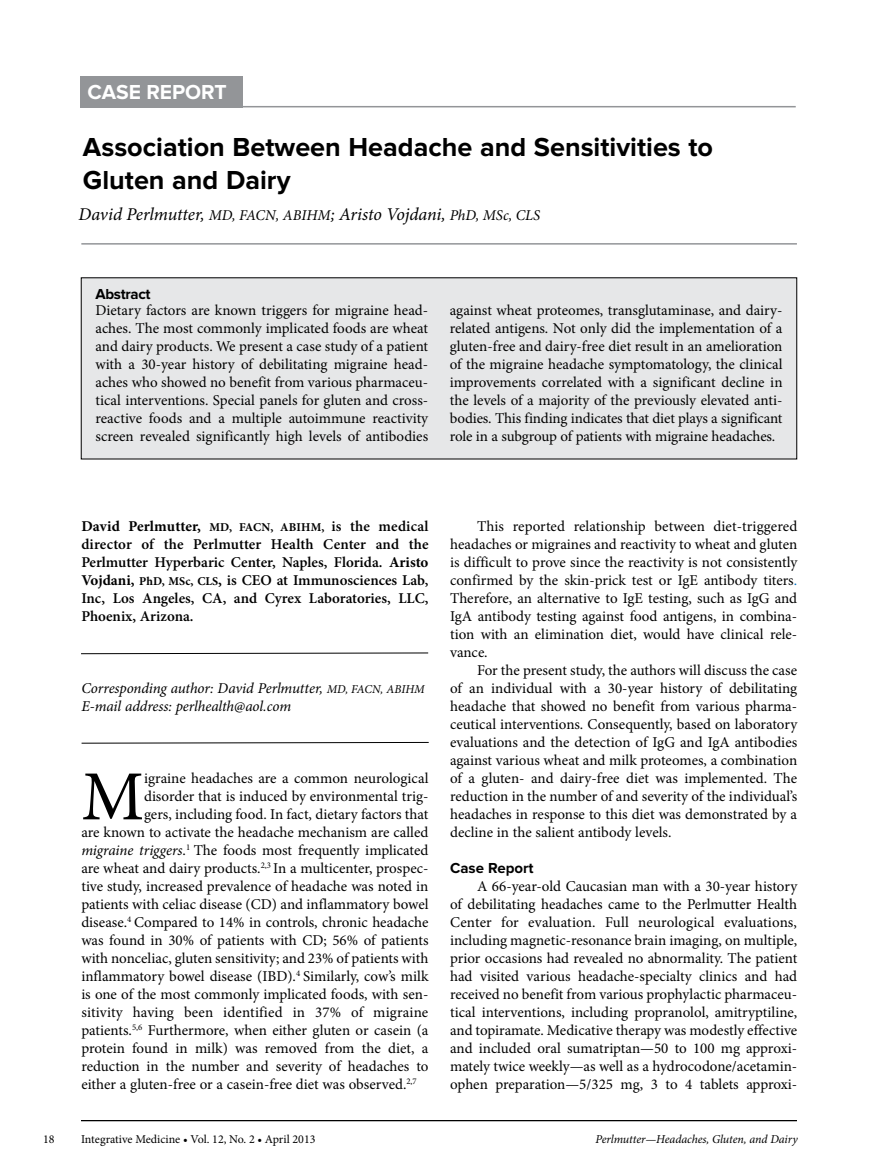
<style>
.page{position:relative;width:878px;height:1175px;background:#fff}
.page>*{position:absolute;margin:0;border:0;box-sizing:border-box;transform-origin:0 0}
.t1{font:70.35px "Minion Pro";color:#000}
.t2{font:700 27px/32.4px "Proxima Nova";color:#000}
.t3{font:700 21px "Proxima Nova";color:#fff}
.t4{font:italic 18px "Minion Pro";letter-spacing:-.01em;color:#000}
.t5{font:15px/18px "Minion Pro";color:#000;text-align:justify}
.t6{font:600 15px/18px "Minion Pro";color:#000;text-align:justify}
.t7{font:italic 15px/18px "Minion Pro";letter-spacing:-.01em;color:#000}
.t8{font:700 15px "Proxima Nova";letter-spacing:-.02em;color:#000}
.t9{font:12px "Minion Pro";color:#000}
.t10{font:italic 12px "Minion Pro";letter-spacing:-.01em;color:#000}
.s1{font-size:15px}
.s2{font-weight:700}
.s3{font-weight:700;font-size:12px}
.s4{font-size:12px}
.s5{font-style:italic}
.s6{color:#0070c0}
</style>
<div class="page">
<hr style="left:81px;top:1120px;width:715px;height:1px;background:#000">
<hr style="left:80px;top:106px;width:715px;height:1px;background:#939598">
<div style="left:80px;top:76px;width:163px;height:31px;background:#939598"></div>
<svg style="left:81px;top:652px;width:347px;height:2px"></svg>
<hr style="left:81px;top:243px;width:715px;height:1px;background:#939598">
<div style="left:81px;top:278px;width:715px;height:181px;background:#e6e7e8"></div>
<svg style="left:81px;top:742px;width:348px;height:1px"></svg>
<h3 class="t3" style="left:88px;top:80px;width:15px">cas</h3>
<h3 class="t3" style="left:129px;top:80px;width:100px">e report</h3>
<h2 class="t2" style="left:83px;top:132px;width:631px">Association Between Headache and Sensitivities to<br>Gluten and Dairy</h2>
<p class="t4" style="left:79px;top:202px;width:463px">David Perlmutter, <span class="s1">MD, FACN, ABIHM</span>; Aristo Vojdani, <span class="s1">PhD, MSc, CLS</span></p>
<p class="t8" style="left:95px;top:285px;width:57px">Abstract</p>
<p class="t5" style="left:95px;top:301px;width:334px">Dietary factors are known triggers for migraine head&shy;aches. The most commonly implicated foods are wheat and dairy products. We present a case study of a patient with a 30-year history of debilitating migraine head&shy;aches who showed no benefit from various pharmaceu&shy;tical interventions. Special panels for gluten and cross&shy;reactive foods and a multiple autoimmune reactivity screen revealed significantly high levels of antibodies</p>
<p class="t5" style="left:450px;top:301px;width:334px">against wheat proteomes, transglutaminase, and dairy&shy;related antigens. Not only did the implementation of a gluten-free and dairy-free diet result in an amelioration of the migraine headache symptomatology, the clinical improvements correlated with a significant decline in the levels of a majority of the previously elevated anti&shy;bodies. This finding indicates that diet plays a significant role in a subgroup of patients with migraine headaches.</p>
<p class="t6" style="left:81px;top:517px;width:349px"><span class="s2">David Perlmutter,</span> <span class="s3">MD, FACN, ABIHM,</span> is the medical director of the Perlmutter Health Center and the Perlmutter Hyperbaric Center, Naples, Florida. <span class="s2">Aristo Vojdani,</span> <span class="s3">PhD, MSc, CLS</span><span class="s2">,</span> is CEO at Immunosciences Lab, Inc, Los Angeles, CA, and Cyrex Laboratories, LLC, Phoenix, Arizona.</p>
<p class="t7" style="left:81px;top:679px;width:345px">Corresponding author: David Perlmutter, <span class="s4">MD, FACN, ABIHM<br></span>E-mail address: perlhealth@aol.com</p>
<h1 class="t1" style="left:81px;top:749px;width:64px">M</h1>
<p class="t5" style="left:144px;top:769px;width:286px">igraine headaches are a common neurological</p>
<p class="t5" style="left:144px;top:787px;width:286px">disorder that is induced by environmental trig-</p>
<p class="t5" style="left:144px;top:805px;width:286px">gers, including food. In fact, dietary factors that</p>
<p class="t5" style="left:81px;top:823px;width:348px">are known to activate the headache mechanism are called</p>
<p class="t5" style="left:81px;top:841px;width:348px"><span class="s5">migraine triggers</span>.<sup>1</sup> The foods most frequently implicated</p>
<p class="t5" style="left:81px;top:859px;width:348px">are wheat and dairy products.<sup>2,3</sup> In a multicenter, prospec-</p>
<p class="t5" style="left:81px;top:877px;width:348px">tive study, increased prevalence of headache was noted in</p>
<p class="t5" style="left:81px;top:895px;width:348px">patients with celiac disease (CD) and inflammatory bowel</p>
<p class="t5" style="left:81px;top:913px;width:348px">disease.<sup>4</sup> Compared to 14% in controls, chronic headache</p>
<p class="t5" style="left:81px;top:931px;width:348px">was found in 30% of patients with CD; 56% of patients</p>
<p class="t5" style="left:81px;top:949px;width:348px">with nonceliac, gluten sensitivity; and 23% of patients with</p>
<p class="t5" style="left:81px;top:967px;width:348px">inflammatory bowel disease (IBD).<sup>4</sup> Similarly, cow’s milk</p>
<p class="t5" style="left:81px;top:985px;width:348px">is one of the most commonly implicated foods, with sen-</p>
<p class="t5" style="left:81px;top:1003px;width:348px">sitivity having been identified in 37% of migraine</p>
<p class="t5" style="left:81px;top:1021px;width:348px">patients.<sup>5,6</sup> Furthermore, when either gluten or casein (a</p>
<p class="t5" style="left:81px;top:1039px;width:348px">protein found in milk) was removed from the diet, a</p>
<p class="t5" style="left:81px;top:1057px;width:348px">reduction in the number and severity of headaches to</p>
<p class="t5" style="left:81px;top:1075px;width:337px">either a gluten-free or a casein-free diet was observed.<sup>2,7</sup></p>
<p class="t5" style="left:450px;top:517px;width:348px;text-indent:27px">This reported relationship between diet-triggered headaches or migraines and reactivity to wheat and gluten is difficult to prove since the reactivity is not consistently confirmed by the skin-prick test or IgE antibody titers<span class="s6">.<br></span>Therefore, an alternative to IgE testing, such as IgG and IgA antibody testing against food antigens, in combina&shy;tion with an elimination diet, would have clinical rele&shy;vance.</p>
<p class="t5" style="left:450px;top:661px;width:348px;text-indent:27px">For the present study, the authors will discuss the case of an individual with a 30-year history of debilitating headache that showed no benefit from various pharma&shy;ceutical interventions. Consequently, based on laboratory evaluations and the detection of IgG and IgA antibodies against various wheat and milk proteomes, a combination of a gluten- and dairy-free diet was implemented. The reduction in the number of and severity of the individual’s headaches in response to this diet was demonstrated by a decline in the salient antibody levels.</p>
<p class="t8" style="left:450px;top:859px;width:85px">Case Report</p>
<p class="t5" style="left:450px;top:877px;width:348px;text-indent:27px">A 66-year-old Caucasian man with a 30-year history of debilitating headaches came to the Perlmutter Health Center for evaluation. Full neurological evaluations, including magnetic-resonance brain imaging, on multiple, prior occasions had revealed no abnormality. The patient had visited various headache-specialty clinics and had received no benefit from various prophylactic pharmaceu&shy;tical interventions, including propranolol, amitryptiline, and topiramate. Medicative therapy was modestly effective and included oral sumatriptan—50 to 100 mg approxi&shy;mately twice weekly—as well as a hydrocodone/acetamin&shy;ophen preparation—5/325 mg, 3 to 4 tablets approxi-</p>
<p class="t9" style="left:43px;top:1131px;width:13px">18</p>
<p class="t9" style="left:81px;top:1131px;width:236px">Integrative Medicine • Vol. 12, No. 2 • April 2013</p>
<p class="t10" style="left:595px;top:1131px;width:204px">Perlmutter—Headaches, Gluten, and Dairy</p>
</div>
